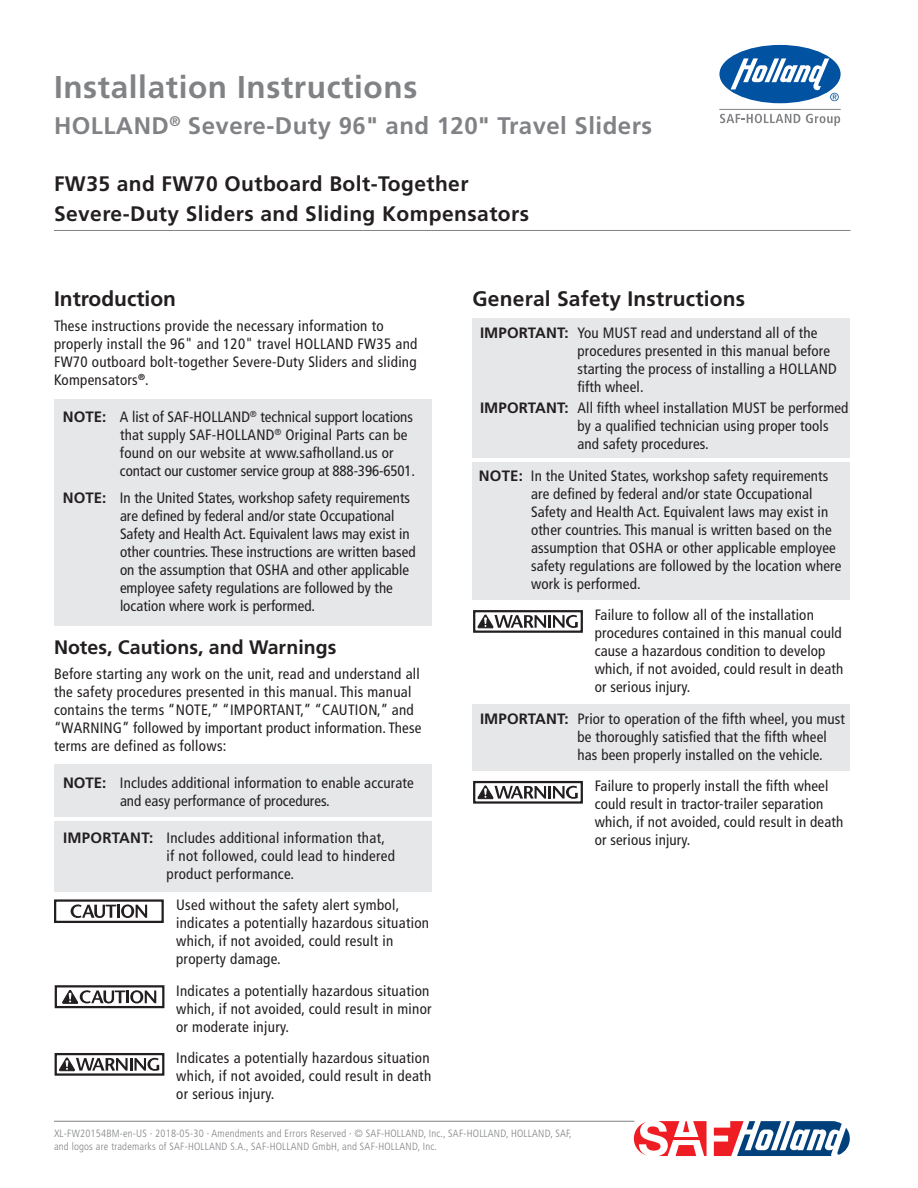
<style>
.page{position:relative;width:918px;height:1188px;background:#fff}
.page>*{position:absolute;margin:0;border:0;box-sizing:border-box;transform-origin:0 0}
._2_Bulletin_Heading{font:700 31.5px "Frutiger LT Std";letter-spacing:.02em;color:#808285}
._3_Product_Sub_Head{font:700 24px "Frutiger LT Std";letter-spacing:.02em;color:#808285}
._3_Product_Sub_Head-2{font:700 21px/30px "Frutiger LT Std";letter-spacing:.02em;color:#231f20}
._6_Section_Heading{font:700 21px "Frutiger LT Std";letter-spacing:.01em;color:#231f20}
._9_Section_Title{font:700 21px "Frutiger LT Std";color:#231f20}
._9_Section_Title-2{font:700 19.5px "Frutiger LT Std";color:#231f20}
._10_Body_Copy{font:condensed 15px/18px "Frutiger LT Std";letter-spacing:.02em;color:#231f20}
._11_Notes_Copy{font:condensed 15px/18px "Frutiger LT Std";color:#231f20}
._8_Important_Copy{font:condensed 15px/18px "Frutiger LT Std";letter-spacing:.01em;color:#231f20}
._7_Body_Copy{font:condensed 15px/18px "Frutiger LT Std";letter-spacing:.01em;color:#231f20}
._9_Note_Copy{font:condensed 15px/18px "Frutiger LT Std";letter-spacing:.01em;color:#231f20}
._12_Important_Copy{font:condensed 15px/18px "Frutiger LT Std";letter-spacing:.02em;color:#231f20}
._1_Footer_Doc_Number{font:300 condensed 10.5px/12.6px "Frutiger LT Std";letter-spacing:.02em;color:#808285}
.s1{font-weight:700;font-stretch:normal}
</style>
<div class="page">
<div style="left:719px;top:45px;width:122px;height:58px;background:#0152a1;border-radius:50%"></div>
<svg style="left:731px;top:58px;width:108px;height:43px"></svg>
<svg style="left:720px;top:114px;width:80px;height:9px"></svg>
<svg style="left:806px;top:114px;width:34px;height:12px"></svg>
<hr style="left:719px;top:109px;width:122px;height:1px;background:#808285">
<svg style="left:634px;top:1121px;width:216px;height:35px"></svg>
<hr style="left:54px;top:1121px;width:580px;height:1px;background:#808285">
<hr style="left:54px;top:230px;width:796px;height:1px;background:#808285">
<div style="left:54px;top:821px;width:378px;height:70px;background:#e6e7e9"></div>
<div style="left:54px;top:399px;width:378px;height:226px;background:#e6e7e9"></div>
<div style="left:54px;top:764px;width:378px;height:53px;background:#e6e7e9"></div>
<div style="left:472px;top:318px;width:378px;height:139px;background:#e6e7e9"></div>
<div style="left:472px;top:462px;width:378px;height:138px;background:#e6e7e9"></div>
<div style="left:472px;top:704px;width:378px;height:66px;background:#e6e7e9"></div>
<div style="left:55px;top:985px;width:109px;height:23px;border:2px solid #231f20"></div>
<svg style="left:62px;top:990px;width:94px;height:14px"></svg>
<div style="left:55px;top:1053px;width:109px;height:23px;border:2px solid #231f20"></div>
<svg style="left:59px;top:1058px;width:100px;height:13px"></svg>
<div style="left:473px;top:610px;width:110px;height:23px;border:2px solid #231f20"></div>
<svg style="left:478px;top:615px;width:100px;height:13px"></svg>
<div style="left:473px;top:781px;width:110px;height:23px;border:2px solid #231f20"></div>
<svg style="left:478px;top:786px;width:100px;height:13px"></svg>
<div style="left:54px;top:899px;width:110px;height:24px;border:2px solid #231f20"></div>
<svg style="left:71px;top:904px;width:76px;height:14px"></svg>
<p class="_2_Bulletin_Heading" style="left:54px;top:69px;width:365px">Installation Instructions</p>
<p class="_3_Product_Sub_Head" style="left:54px;top:112px;width:600px">HOLLAND<sup>®</sup> Severe-Duty 96" and 120" Travel Sliders</p>
<p class="_3_Product_Sub_Head-2" style="left:54px;top:169px;width:477px">FW35 and FW70 Outboard Bolt-Together<br>Severe-Duty Sliders and Sliding Kompensators</p>
<p class="_9_Section_Title" style="left:54px;top:286px;width:124px">Introduction</p>
<p class="_10_Body_Copy" style="left:54px;top:317px;width:365px">These instructions provide the necessary information to properly install the 96" and 120" travel HOLLAND FW35 and FW70 outboard bolt-together Severe-Duty Sliders and sliding Kompensators<sup>®</sup>.</p>
<p class="_11_Notes_Copy" style="left:120px;top:408px;width:297px;text-indent:-57px"><span class="s1">NOTE:</span> A list of SAF-HOLLAND<sup>®</sup> technical support locations that supply SAF-HOLLAND<sup>®</sup> Original Parts can be found on our website at www.safholland.us or contact our customer service group at 888-396-6501.</p>
<p class="_11_Notes_Copy" style="left:120px;top:488px;width:297px;text-indent:-57px"><span class="s1">NOTE:</span> In the United States, workshop safety requirements are defined by federal and/or state Occupational Safety and Health Act. Equivalent laws may exist in other countries. These instructions are written based on the assumption that OSHA and other applicable employee safety regulations are followed by the location where work is performed.</p>
<p class="_9_Section_Title-2" style="left:54px;top:636px;width:284px">Notes, Cautions, and Warnings</p>
<p class="_10_Body_Copy" style="left:54px;top:665px;width:369px">Before starting any work on the unit, read and understand all the safety procedures presented in this manual. This manual contains the terms “NOTE,” “IMPORTANT,” “CAUTION,” and “WARNING” followed by important product information. These terms are defined as follows:</p>
<p class="_11_Notes_Copy" style="left:120px;top:774px;width:295px;text-indent:-57px"><span class="s1">NOTE:</span> Includes additional information to enable accurate and easy performance of procedures.</p>
<p class="_12_Important_Copy" style="left:166px;top:829px;width:230px;text-indent:-103px"><span class="s1">IMPORTANT:</span> Includes additional information that, if not followed, could lead to hindered product performance.</p>
<p class="_10_Body_Copy" style="left:176px;top:896px;width:255px">Used without the safety alert symbol, indicates a potentially hazardous situation which, if not avoided, could result in property damage.</p>
<p class="_10_Body_Copy" style="left:176px;top:982px;width:257px">Indicates a potentially hazardous situation which, if not avoided, could result in minor or moderate injury.</p>
<p class="_10_Body_Copy" style="left:176px;top:1049px;width:257px;text-align:justify">Indicates a potentially hazardous situation which, if not avoided, could result in death or serious injury.</p>
<p class="_6_Section_Heading" style="left:472px;top:287px;width:274px">General Safety Instructions</p>
<p class="_8_Important_Copy" style="left:578px;top:324px;width:261px;text-indent:-98px"><span class="s1">IMPORTANT:</span> You MUST read and understand all of the procedures presented in this manual before starting the process of installing a HOLLAND fifth wheel.</p>
<p class="_8_Important_Copy" style="left:578px;top:399px;width:272px;text-indent:-98px"><span class="s1">IMPORTANT:</span> All fifth wheel installation MUST be performed by a qualified technician using proper tools and safety procedures.</p>
<p class="_9_Note_Copy" style="left:531px;top:467px;width:312px;text-indent:-52px"><span class="s1">NOTE:</span> In the United States, workshop safety requirements are defined by federal and/or state Occupational Safety and Health Act. Equivalent laws may exist in other countries. This manual is written based on the assumption that OSHA or other applicable employee safety regulations are followed by the location where work is performed.</p>
<p class="_7_Body_Copy" style="left:595px;top:606px;width:250px">Failure to follow all of the installation procedures contained in this manual could cause a hazardous condition to develop which, if not avoided, could result in death or serious injury.</p>
<p class="_8_Important_Copy" style="left:578px;top:710px;width:269px;text-indent:-98px"><span class="s1">IMPORTANT:</span> Prior to operation of the fifth wheel, you must be thoroughly satisfied that the fifth wheel has been properly installed on the vehicle.</p>
<p class="_7_Body_Copy" style="left:595px;top:777px;width:250px">Failure to properly install the fifth wheel could result in tractor-trailer separation which, if not avoided, could result in death or serious injury.</p>
<p class="_1_Footer_Doc_Number" style="left:54px;top:1127px;width:519px">XL-FW20154BM-en-US · 2018-05-30 · Amendments and Errors Reserved · © SAF-HOLLAND, Inc., SAF-HOLLAND, HOLLAND, SAF, and logos are trademarks of SAF-HOLLAND S.A., SAF-HOLLAND GmbH, and SAF-HOLLAND, Inc.</p>
</div>
